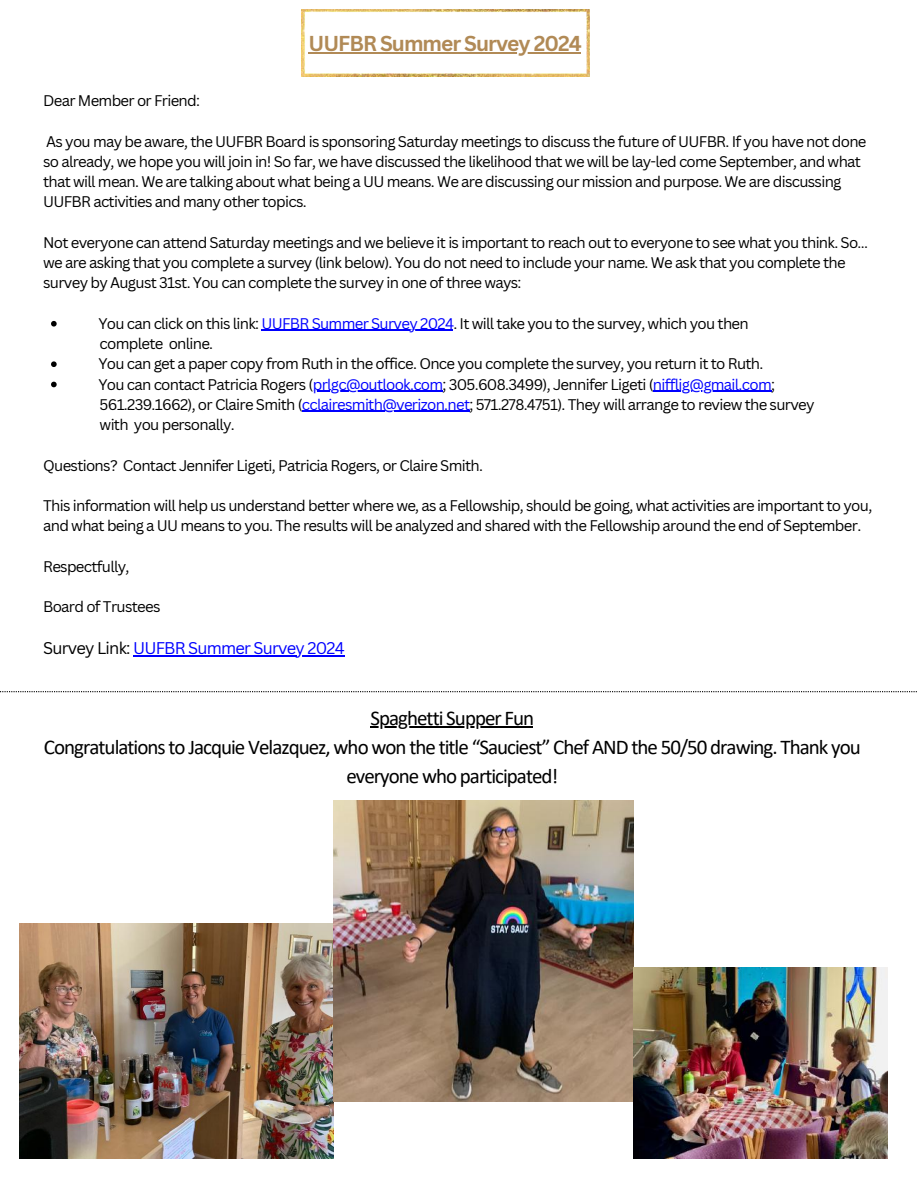
<style>
.page{position:relative;width:918px;height:1188px;background:#fff}
.page>*{position:absolute;margin:0;border:0;box-sizing:border-box;transform-origin:0 0}
.t1{font:21px/29.2px "Calibri";letter-spacing:-.045em;color:#000;text-align:center}
.t2{font:700 21px "Canva Sans";letter-spacing:-.045em;color:#b18a56}
.t3{font:16.5px "Canva Sans";letter-spacing:-.045em;color:#00f}
.t4{font:15px/20.2px "Canva Sans";letter-spacing:-.045em;color:#000}
.s1{color:#00f}
.s2{color:#000}
</style>
<div class="page">
<img style="left:301px;top:10px;width:288px;height:66px">
<svg style="left:0;top:691px;width:917px;height:1px"></svg>
<img style="left:20px;top:923px;width:313px;height:235px">
<img style="left:333px;top:801px;width:301px;height:300px">
<img style="left:633px;top:968px;width:255px;height:191px">
<svg style="left:51px;top:321px;width:6px;height:6px"></svg>
<hr style="left:262px;top:330px;width:191px;height:1px;background:#00f">
<svg style="left:51px;top:361px;width:6px;height:6px"></svg>
<svg style="left:51px;top:382px;width:6px;height:5px"></svg>
<hr style="left:313px;top:391px;width:130px;height:1px;background:#00f">
<hr style="left:653px;top:391px;width:118px;height:1px;background:#00f">
<hr style="left:302px;top:411px;width:168px;height:1px;background:#00f">
<hr style="left:133px;top:655px;width:211px;height:1px;background:#00f">
<hr style="left:308px;top:52px;width:273px;height:1px;background:#b18a56">
<hr style="left:370px;top:726px;width:163px;height:1px;background:#000">
<h1 class="t2" style="left:308px;top:29px;width:275px">UUFBR Summer Survey 2024</h1>
<p class="t4" style="left:43px;top:90px;width:158px">Dear Member or Friend:</p>
<p class="t4" style="left:43px;top:131px;width:825px">As you may be aware, the UUFBR Board is sponsoring Saturday meetings to discuss the future of UUFBR. If you have not done so already, we hope you will join in! So far, we have discussed the likelihood that we will be lay-led come September, and what that will mean. We are talking about what being a UU means. We are discussing our mission and purpose. We are discussing UUFBR activities and many other topics.</p>
<p class="t4" style="left:43px;top:232px;width:827px">Not everyone can attend Saturday meetings and we believe it is important to reach out to everyone to see what you think. So… we are asking that you complete a survey (link below). You do not need to include your name. We ask that you complete the survey by August 31st. You can complete the survey in one of three ways:</p>
<p class="t4" style="left:98px;top:313px;width:718px">You can click on this link: <span class="s1">UUFBR Summer Survey 2024</span>. It will take you to the survey, which you then complete online.<br>You can get a paper copy from Ruth in the office. Once you complete the survey, you return it to Ruth.<br>You can contact Patricia Rogers (<span class="s1">prlgc@outlook.com</span>; 305.608.3499), Jennifer Ligeti (<span class="s1">nifflig@gmail.com</span>; 561.239.1662), or Claire Smith (<span class="s1">cclairesmith@verizon.net</span>; 571.278.4751). They will arrange to review the survey with you personally.</p>
<p class="t4" style="left:43px;top:455px;width:441px">Questions? Contact Jennifer Ligeti, Patricia Rogers, or Claire Smith.</p>
<p class="t4" style="left:43px;top:495px;width:831px">This information will help us understand better where we, as a Fellowship, should be going, what activities are important to you, and what being a UU means to you. The results will be analyzed and shared with the Fellowship around the end of September.</p>
<p class="t4" style="left:43px;top:556px;width:88px">Respectfully,</p>
<p class="t4" style="left:43px;top:596px;width:119px">Board of Trustees</p>
<p class="t3" style="left:43px;top:636px;width:303px"><span class="s2">Survey Link:</span> UUFBR Summer Survey 2024</p>
<h1 class="t1" style="left:44px;top:705px;width:818px">Spaghetti Supper Fun<br>Congratulations to Jacquie Velazquez, who won the title “Sauciest” Chef AND the 50/50 drawing. Thank you everyone who participated!</h1>
</div>
